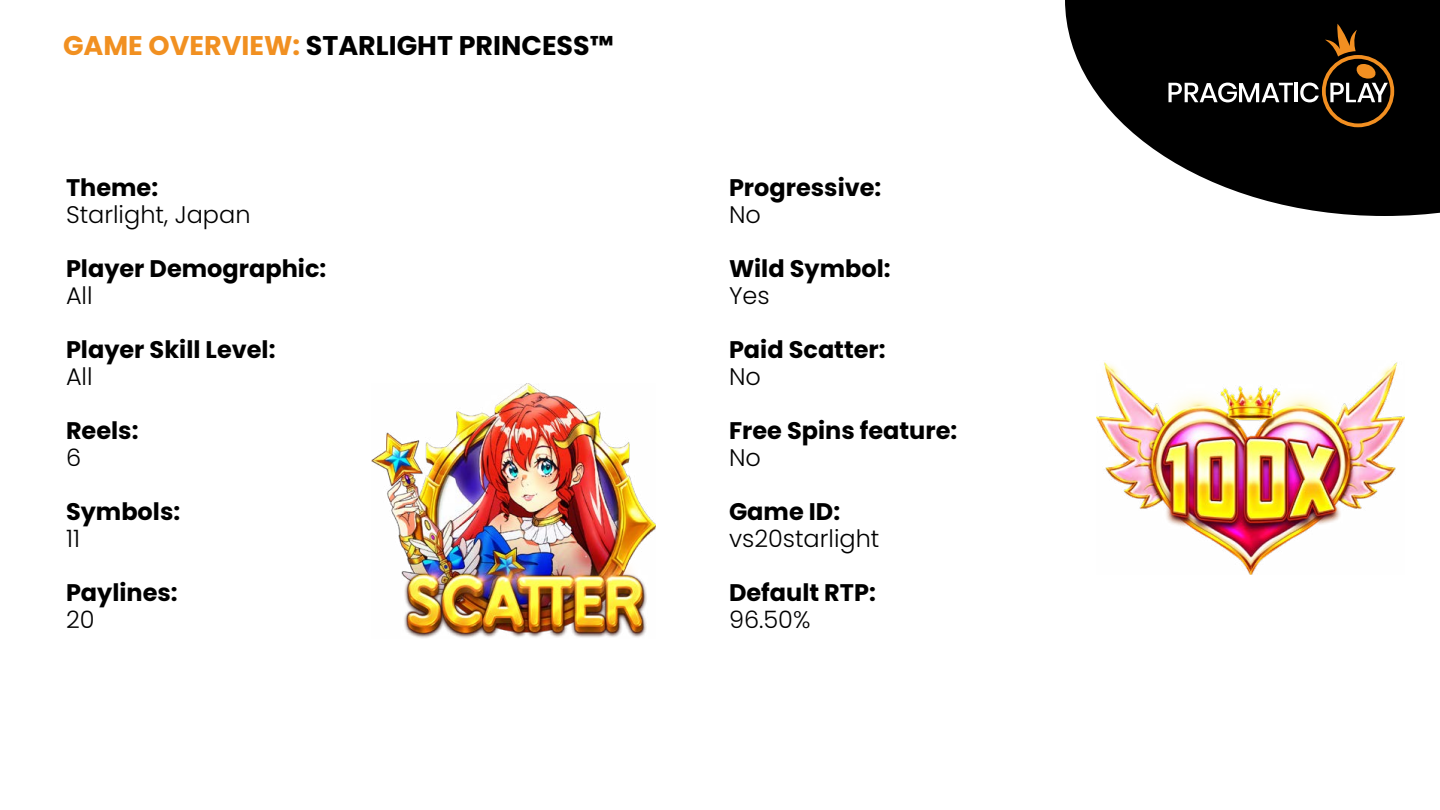
<style>
.page{position:relative;width:1440px;height:810px;background:#fff}
.page>*{position:absolute;margin:0;border:0;box-sizing:border-box;transform-origin:0 0}
.t1{font:700 27px "Poppins";color:#000}
.t2{font:700 24px "Poppins";color:#000}
.t3{font:300 24px "Poppins";color:#000}
.s1{color:#f19021}
</style>
<div class="page">
<svg style="left:1065px;top:0;width:375px;height:216px;fill:#000"></svg>
<svg style="left:1168px;top:83px;width:125px;height:19px"></svg>
<hr style="left:1295px;top:83px;width:3px;height:19px;background:#fff">
<svg style="left:1300px;top:24px;width:94px;height:103px;background:#322414"></svg>
<img style="left:372px;top:383px;width:284px;height:255px">
<img style="left:1096px;top:362px;width:308px;height:212px">
<p class="t1" style="left:63px;top:30px;width:552px"><span class="s1">GAME OVERVIEW:</span> STARLIGHT PRINCESS™</p>
<p class="t2" style="left:66px;top:174px;width:94px">Theme:</p>
<p class="t3" style="left:66px;top:201px;width:186px">Starlight, Japan</p>
<p class="t2" style="left:66px;top:255px;width:262px">Player Demographic:</p>
<p class="t3" style="left:66px;top:282px;width:28px">All</p>
<p class="t2" style="left:66px;top:336px;width:211px">Player Skill Level:</p>
<p class="t3" style="left:66px;top:363px;width:28px">All</p>
<p class="t2" style="left:66px;top:417px;width:74px">Reels:</p>
<p class="t3" style="left:66px;top:444px;width:17px">6</p>
<p class="t2" style="left:66px;top:498px;width:116px">Symbols:</p>
<p class="t3" style="left:66px;top:525px;width:16px">11</p>
<p class="t2" style="left:66px;top:579px;width:113px">Paylines:</p>
<p class="t3" style="left:66px;top:606px;width:30px">20</p>
<p class="t2" style="left:729px;top:174px;width:154px">Progressive:</p>
<p class="t3" style="left:729px;top:201px;width:33px">No</p>
<p class="t2" style="left:729px;top:255px;width:163px">Wild Symbol:</p>
<p class="t3" style="left:729px;top:282px;width:42px">Yes</p>
<p class="t2" style="left:729px;top:336px;width:158px">Paid Scatter:</p>
<p class="t3" style="left:729px;top:363px;width:33px">No</p>
<p class="t2" style="left:729px;top:417px;width:230px">Free Spins feature:</p>
<p class="t3" style="left:729px;top:444px;width:33px">No</p>
<p class="t2" style="left:729px;top:498px;width:113px">Game ID:</p>
<p class="t3" style="left:729px;top:525px;width:152px">vs20starlight</p>
<p class="t2" style="left:729px;top:579px;width:148px">Default RTP:</p>
<p class="t3" style="left:729px;top:606px;width:83px">96.50%</p>
</div>
